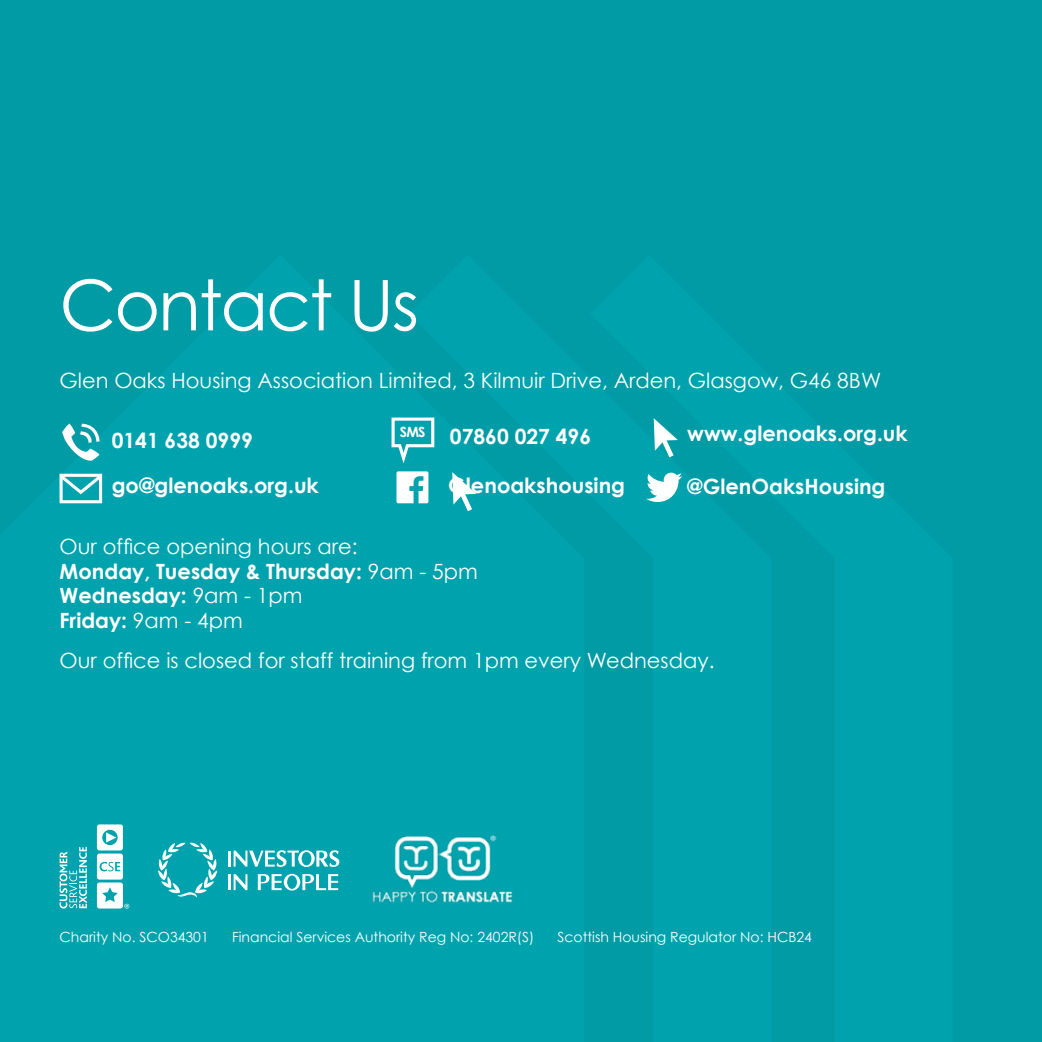
<style>
.page{position:relative;width:1042px;height:1042px;background:#009ba4}
.page>*{position:absolute;margin:0;border:0;box-sizing:border-box;transform-origin:0 0}
.t1{font:70px "Century Gothic";letter-spacing:-.03em;color:#fff}
.t2{font:21px/24.5px "Century Gothic";color:#fff}
.t3{font:700 21px/45.5px "Century Gothic";color:#fff}
.t4{font:14px "Century Gothic";color:#fff}
.s1{font-weight:700}
</style>
<div class="page">
<hr style="left:228px;top:874px;width:3px;height:16px;background:#fff">
<svg style="left:234px;top:874px;width:13px;height:16px"></svg>
<svg style="left:258px;top:874px;width:80px;height:16px"></svg>
<hr style="left:228px;top:850px;width:3px;height:16px;background:#fff">
<svg style="left:158px;top:843px;width:59px;height:54px"></svg>
<svg style="left:234px;top:850px;width:106px;height:17px"></svg>
<img style="left:372px;top:835px;width:141px;height:68px">
<svg style="left:60px;top:847px;width:27px;height:61px"></svg>
<svg style="left:97px;top:824px;width:32px;height:84px"></svg>
<svg style="left:452px;top:472px;width:24px;height:40px"></svg>
<svg style="left:62px;top:423px;width:38px;height:38px"></svg>
<svg style="left:64px;top:478px;width:34px;height:17px"></svg>
<div style="left:60px;top:474px;width:42px;height:29px;border:3px solid #fff"></div>
<svg style="left:654px;top:418px;width:24px;height:40px"></svg>
<svg style="left:391px;top:417px;width:44px;height:86px"></svg>
<svg style="left:646px;top:473px;width:36px;height:29px"></svg>
<h1 class="t1" style="left:60px;top:262px;width:361px">Contact Us</h1>
<p class="t2" style="left:60px;top:368px;width:823px">Glen Oaks Housing Association Limited, 3 Kilmuir Drive, Arden, Glasgow, G46 8BW</p>
<p class="t3" style="left:112px;top:417px;width:209px">0141 638 0999 go@glenoaks.org.uk</p>
<p class="t3" style="left:400px;top:413px;width:193px"><sup>SMS</sup> 07860 027 496</p>
<p class="t3" style="left:687px;top:410px;width:222px">www.glenoaks.org.uk</p>
<p class="t3" style="left:687px;top:463px;width:200px">@GlenOaksHousing</p>
<p class="t3" style="left:448px;top:462px;width:178px">Glenoakshousing</p>
<p class="t2" style="left:60px;top:534px;width:420px">Our office opening hours are:<br><span class="s1">Monday, Tuesday &amp; Thursday:</span> 9am - 5pm<br><span class="s1">Wednesday:</span> 9am - 1pm<br><span class="s1">Friday:</span> 9am - 4pm</p>
<p class="t2" style="left:60px;top:648px;width:656px">Our office is closed for staff training from 1pm every Wednesday.</p>
<p class="t4" style="left:60px;top:928px;width:151px">Charity No. SCO34301</p>
<p class="t4" style="left:232px;top:928px;width:304px">Financial Services Authority Reg No: 2402R(S)</p>
<p class="t4" style="left:557px;top:928px;width:256px">Scottish Housing Regulator No: HCB24</p>
</div>
